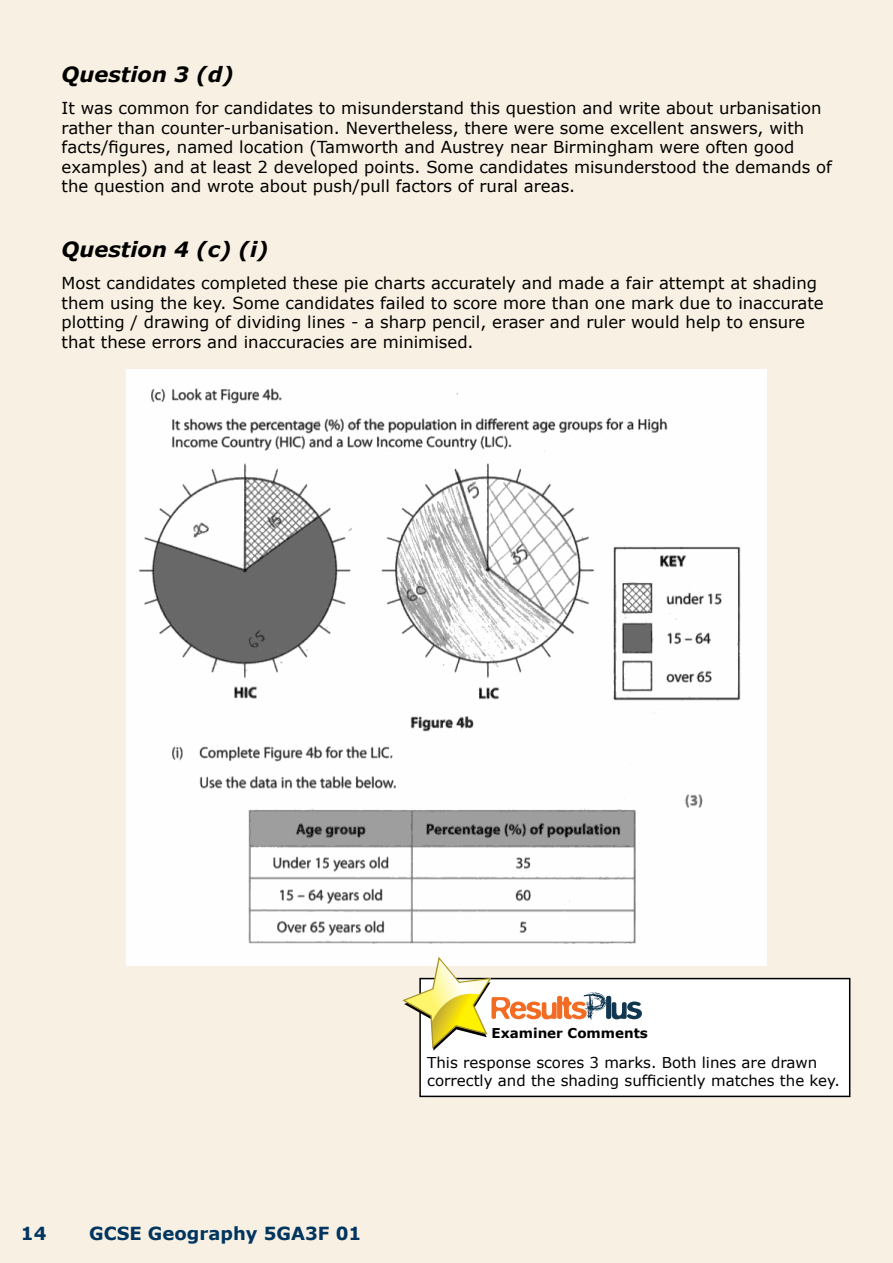
<style>
.page{position:relative;width:893px;height:1263px;background:#f8f0e2}
.page>*{position:absolute;margin:0;border:0;box-sizing:border-box;transform-origin:0 0}
.t1{font:italic 700 21px "Verdana";color:#000}
.t2{font:700 18px "Verdana";color:#00355f}
.t3{font:16.5px/19.5px "Verdana";color:#000}
.t4{font:15px/18px "Verdana";color:#000}
.t5{font:700 13.5px "Verdana";color:#000}
</style>
<div class="page">
<img style="left:126px;top:370px;width:640px;height:595px">
<div style="left:420px;top:978px;width:430px;height:118px;background:#fff"></div>
<div style="left:419px;top:978px;width:431px;height:119px;border:2px solid #000"></div>
<svg style="left:401px;top:956px;width:241px;height:94px"></svg>
<p class="t1" style="left:62px;top:61px;width:174px">Question 3 (d)</p>
<p class="t3" style="left:62px;top:98px;width:772px">It was common for candidates to misunderstand this question and write about urbanisation rather than counter-urbanisation. Nevertheless, there were some excellent answers, with facts/figures, named location (Tamworth and Austrey near Birmingham were often good examples) and at least 2 developed points. Some candidates misunderstood the demands of the question and wrote about push/pull factors of rural areas.</p>
<p class="t1" style="left:62px;top:236px;width:208px">Question 4 (c) (i)</p>
<p class="t3" style="left:62px;top:273px;width:763px">Most candidates completed these pie charts accurately and made a fair attempt at shading them using the key. Some candidates failed to score more than one mark due to inaccurate plotting / drawing of dividing lines - a sharp pencil, eraser and ruler would help to ensure that these errors and inaccuracies are minimised.</p>
<p class="t5" style="left:491px;top:1025px;width:158px">Examiner Comments</p>
<p class="t2" style="left:21px;top:1222px;width:27px">14</p>
<p class="t2" style="left:89px;top:1222px;width:274px">GCSE Geography 5GA3F 01</p>
<p class="t4" style="left:427px;top:1053px;width:414px">This response scores 3 marks. Both lines are drawn correctly and the shading sufficiently matches the key.</p>
</div>
